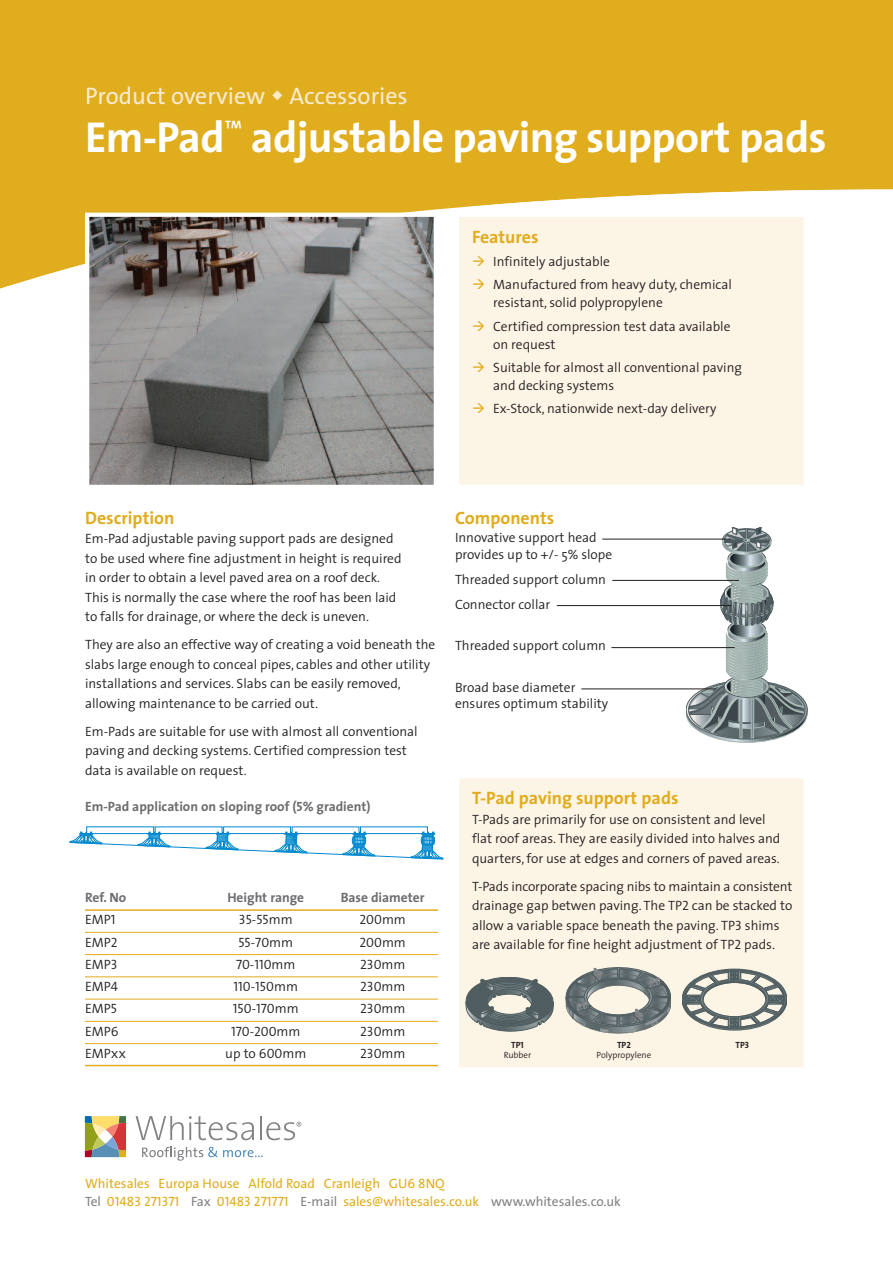
<style>
.page{position:relative;width:893px;height:1263px;background:#fff}
.page>*{position:absolute;margin:0;border:0;box-sizing:border-box;transform-origin:0 0}
.t1{font:700 43.5px "The Sans";letter-spacing:-.015em;color:#fff}
.t2{font:24px "The Sans";color:#f8ebce}
.t3{font:700 18px "The Sans";color:#e0ad1e}
.t4{font:300 13.5px/19.5px "The Sans";color:#231f20}
.t5{font:13.5px/18px "The Sans";color:#e0ad1e}
.t6{font:13.5px "The Sans Semi Light Caps";color:#231f20}
.t7{font:700 13.5px "The Sans";color:#6c6d70}
.t8{font:300 9px "The Sans";color:#231f20}
.t9{font:9px "The Sans Bold Caps";letter-spacing:-.005em;color:#231f20}
.s1{font-family:"The Sans Bold Caps";font-weight:400}
.s2{font-family:"The Sans";font-weight:300}
.s3{font-family:"The Sans Semi Light Caps";font-weight:400}
.s4{font-family:"The Sans Caps"}
.s5{color:#808285}
</style>
<div class="page">
<div style="left:459px;top:778px;width:345px;height:289px;background:#fcf5e6"></div>
<svg style="left:0;top:0;width:893px;height:289px;background:#e2b432"></svg>
<hr style="left:85px;top:909px;width:353px;height:2px;background:#e0ad1e">
<hr style="left:85px;top:932px;width:353px;height:1px;background:#e0ad1e">
<hr style="left:85px;top:954px;width:353px;height:1px;background:#e0ad1e">
<hr style="left:85px;top:976px;width:353px;height:1px;background:#e0ad1e">
<hr style="left:85px;top:999px;width:353px;height:1px;background:#e0ad1e">
<hr style="left:85px;top:1021px;width:353px;height:1px;background:#e0ad1e">
<hr style="left:85px;top:1043px;width:353px;height:1px;background:#e0ad1e">
<hr style="left:85px;top:1065px;width:353px;height:1px;background:#e0ad1e">
<div style="left:459px;top:217px;width:345px;height:268px;background:#fcf5e6"></div>
<svg style="left:85px;top:1116px;width:41px;height:41px;background:#b49a72"></svg>
<svg style="left:136px;top:1116px;width:118px;height:24px"></svg>
<svg style="left:260px;top:1116px;width:41px;height:24px"></svg>
<svg style="left:142px;top:1147px;width:121px;height:14px"></svg>
<svg style="left:686px;top:527px;width:121px;height:215px"></svg>
<hr style="left:612px;top:580px;width:127px;height:1px;background:#231f20">
<hr style="left:602px;top:539px;width:129px;height:1px;background:#231f20">
<hr style="left:611px;top:647px;width:124px;height:1px;background:#231f20">
<hr style="left:557px;top:605px;width:174px;height:1px;background:#231f20">
<hr style="left:581px;top:689px;width:135px;height:1px;background:#231f20">
<img style="left:90px;top:218px;width:343px;height:266px">
<div style="left:85px;top:213px;width:353px;height:276px;border:4px solid #fff"></div>
<svg style="left:70px;top:832px;width:373px;height:27px"></svg>
<svg style="left:682px;top:969px;width:105px;height:61px"></svg>
<svg style="left:566px;top:967px;width:105px;height:66px"></svg>
<svg style="left:466px;top:977px;width:87px;height:54px"></svg>
<svg style="left:272px;top:90px;width:10px;height:10px"></svg>
<h2 class="t2" style="left:85px;top:86px;width:324px">Product overview Accessories</h2>
<h1 class="t1" style="left:85px;top:120px;width:743px">Em-Pad<sup>™</sup> adjustable paving support pads</h1>
<h3 class="t3" style="left:472px;top:230px;width:68px">Features</h3>
<p class="t4" style="left:493px;top:252px;width:240px;line-height:23.2px">Infinitely adjustable<br>Manufactured from heavy duty, chemical</p>
<p class="t4" style="left:493px;top:293px;width:239px;line-height:23.2px">resistant, solid polypropylene<br>Certified compression test data available</p>
<p class="t4" style="left:493px;top:334px;width:250px;line-height:23.2px">on request<br>Suitable for almost all conventional paving</p>
<p class="t4" style="left:493px;top:375px;width:225px;line-height:23.2px">and decking systems<br>Ex-Stock, nationwide next-day delivery</p>
<h3 class="t3" style="left:85px;top:510px;width:91px">Description</h3>
<p class="t4" style="left:85px;top:530px;width:318px">Em-Pad adjustable paving support pads are designed to be used where fine adjustment in height is required in order to obtain a level paved area on a roof deck.<br>This is normally the case where the roof has been laid to falls for drainage, or where the deck is uneven.</p>
<p class="t4" style="left:85px;top:636px;width:352px">They are also an effective way of creating a void beneath the slabs large enough to conceal pipes, cables and other utility installations and services. Slabs can be easily removed, allowing maintenance to be carried out.</p>
<p class="t4" style="left:85px;top:723px;width:334px">Em-Pads are suitable for use with almost all conventional paving and decking systems. Certified compression test data is available on request.</p>
<p class="t7" style="left:85px;top:801px;width:287px">Em-Pad application on sloping roof (<span class="s1">5</span>% gradient)</p>
<p class="t7" style="left:85px;top:892px;width:43px">Ref. No</p>
<p class="t7" style="left:227px;top:892px;width:78px">Height range</p>
<p class="t7" style="left:341px;top:892px;width:86px">Base diameter</p>
<p class="t6" style="left:85px;top:915px;width:32px">EMP1</p>
<p class="t6" style="left:239px;top:915px;width:55px">35-55<span class="s2">mm</span></p>
<p class="t6" style="left:360px;top:915px;width:48px">200<span class="s2">mm</span></p>
<p class="t6" style="left:85px;top:937px;width:34px">EMP2</p>
<p class="t6" style="left:238px;top:937px;width:56px">55-70<span class="s2">mm</span></p>
<p class="t6" style="left:360px;top:937px;width:48px">200<span class="s2">mm</span></p>
<p class="t6" style="left:85px;top:960px;width:34px">EMP3</p>
<p class="t6" style="left:236px;top:960px;width:61px">70-110<span class="s2">mm</span></p>
<p class="t6" style="left:360px;top:960px;width:47px">230<span class="s2">mm</span></p>
<p class="t6" style="left:85px;top:982px;width:35px">EMP4</p>
<p class="t6" style="left:234px;top:982px;width:66px">110-150<span class="s2">mm</span></p>
<p class="t6" style="left:360px;top:982px;width:47px">230<span class="s2">mm</span></p>
<p class="t6" style="left:85px;top:1004px;width:34px">EMP5</p>
<p class="t6" style="left:233px;top:1004px;width:67px">150-170<span class="s2">mm</span></p>
<p class="t6" style="left:360px;top:1004px;width:47px">230<span class="s2">mm</span></p>
<p class="t6" style="left:85px;top:1026px;width:35px">EMP6</p>
<p class="t6" style="left:231px;top:1026px;width:71px">170-200<span class="s2">mm</span></p>
<p class="t6" style="left:360px;top:1026px;width:47px">230<span class="s2">mm</span></p>
<p class="t6" style="left:85px;top:1049px;width:43px">EMPxx</p>
<p class="t4" style="left:225px;top:1045px;width:82px">up to <span class="s3">600</span>mm</p>
<p class="t6" style="left:360px;top:1049px;width:47px">230<span class="s2">mm</span></p>
<h3 class="t3" style="left:455px;top:510px;width:101px">Components</h3>
<p class="t4" style="left:455px;top:531px;width:159px;line-height:16.5px">Innovative support head provides up to +/- 5% slope</p>
<p class="t4" style="left:455px;top:568px;width:153px;line-height:25px">Threaded support column<br>Connector collar</p>
<p class="t4" style="left:455px;top:637px;width:153px">Threaded support column</p>
<p class="t4" style="left:455px;top:680px;width:155px;line-height:16.5px">Broad base diameter ensures optimum stability</p>
<h3 class="t3" style="left:472px;top:791px;width:208px">T-Pad paving support pads</h3>
<p class="t4" style="left:472px;top:811px;width:310px">T-Pads are primarily for use on consistent and level flat roof areas. They are easily divided into halves and quarters, for use at edges and corners of paved areas.</p>
<p class="t4" style="left:472px;top:878px;width:322px">T-Pads incorporate spacing nibs to maintain a consistent drainage gap betwen paving. The <span class="s3">TP2</span> can be stacked to allow a variable space beneath the paving. <span class="s3">TP3</span> shims are available for fine height adjustment of <span class="s3">TP2</span> pads.</p>
<p class="t9" style="left:511px;top:1042px;width:14px">TP1</p>
<p class="t8" style="left:504px;top:1052px;width:29px">Rubber</p>
<p class="t9" style="left:617px;top:1042px;width:15px">TP2</p>
<p class="t8" style="left:597px;top:1052px;width:56px">Polypropylene</p>
<p class="t9" style="left:736px;top:1042px;width:15px">TP3</p>
<p class="t5" style="left:85px;top:1176px;width:537px">Whitesales Europa House Alfold Road Cranleigh GU<span class="s4">6 8</span>NQ<br><span class="s5">Tel</span> <span class="s4">01483 271371</span> <span class="s5">Fax</span> <span class="s4">01483 271771</span> <span class="s5">E-mail</span> sales@whitesales.co.uk <span class="s5">www.whitesales.co.uk</span></p>
</div>
